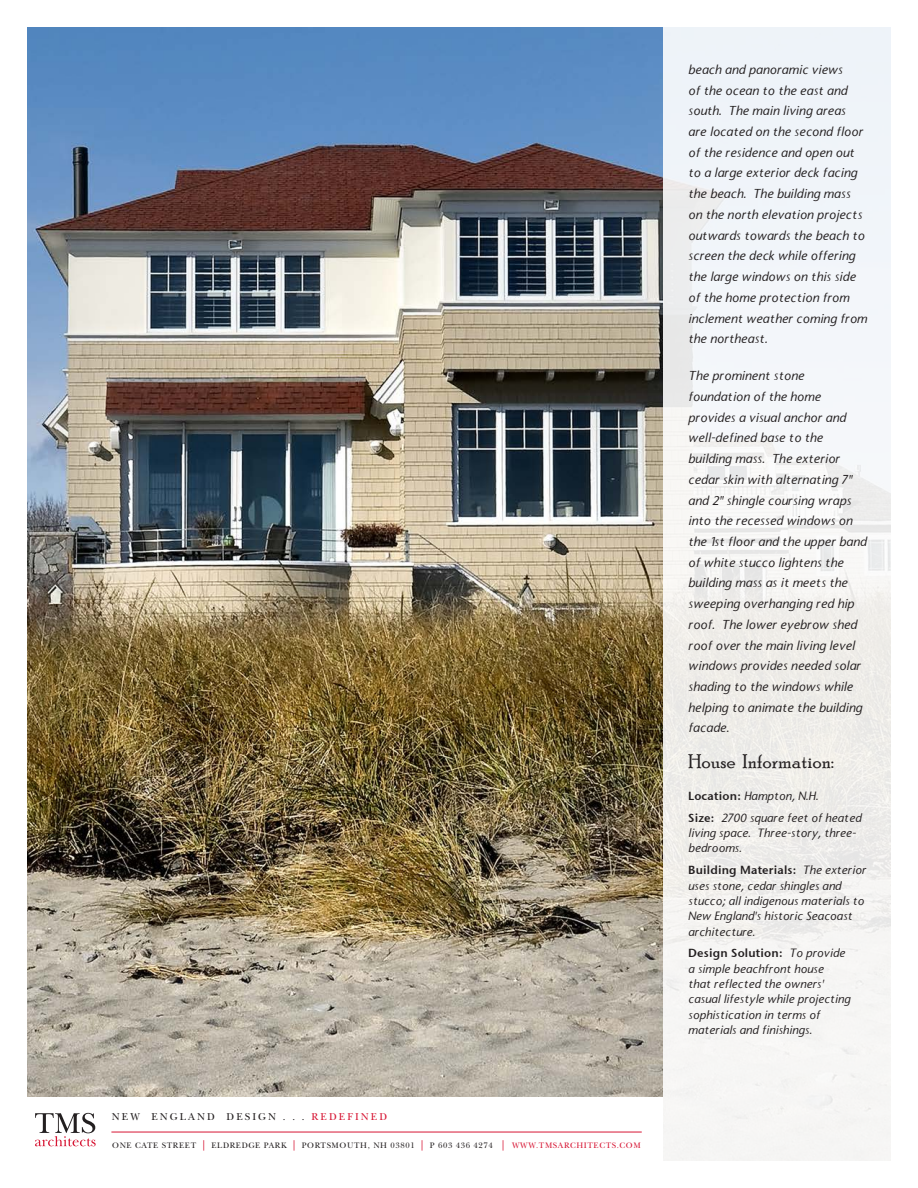
<style>
.page{position:relative;width:918px;height:1188px;background:#fff}
.page>*{position:absolute;margin:0;border:0;box-sizing:border-box;transform-origin:0 0}
.t1{font:19.8px "Poor Richard";letter-spacing:.01em;color:#231f20}
.t2{font:italic 12.6px/20.7px "Stone Sans";letter-spacing:.015em;color:#231f20}
.t3{font:italic 11.7px/15.3px "Stone Sans";letter-spacing:.015em;color:#231f20}
.t4{font:10.35px "New Baskerville";letter-spacing:.2em;color:#231f20}
.t5{font:8.4px "New Baskerville";letter-spacing:.075em;color:#231f20}
.s1{color:#d71634}
.s2{font-size:10.35px;color:#d71634}
.s3{font-family:"Stone Sans Sem ITCTT Semi";font-style:normal}
</style>
<div class="page">
<img style="left:27px;top:27px;width:636px;height:1070px">
<div style="left:663px;top:27px;width:228px;height:1134px;background:linear-gradient(to right,#f2f2f1,#f2f3f4)"></div>
<hr style="left:111px;top:1132px;width:531px;height:1px;background:#d71634">
<svg style="left:35px;top:1113px;width:61px;height:33px"></svg>
<p class="t4" style="left:112px;top:1110px;width:277px">NEW ENGLAND DESIGN . . . <span class="s1">REDEFINED</span></p>
<p class="t5" style="left:112px;top:1140px;width:530px">ONE CATE STREET <span class="s2">|</span> ELDREDGE PARK <span class="s2">|</span> PORTSMOUTH, NH 03801 <span class="s2">|</span> P 603 436 4274 <span class="s2">|</span> <span class="s1">WWW.TMSARCHITECTS.COM</span></p>
<p class="t2" style="left:688px;top:60px;width:180px">beach and panoramic views<br>of the ocean to the east and south. The main living areas<br>are located on the second floor of the residence and open out to a large exterior deck facing the beach. The building mass on the north elevation projects outwards towards the beach to screen the deck while offering the large windows on this side of the home protection from inclement weather coming from the northeast.</p>
<p class="t2" style="left:688px;top:366px;width:180px">The prominent stone foundation of the home provides a visual anchor and well-defined base to the building mass. The exterior cedar skin with alternating 7" and 2" shingle coursing wraps into the recessed windows on the 1st floor and the upper band of white stucco lightens the building mass as it meets the sweeping overhanging red hip roof. The lower eyebrow shed roof over the main living level windows provides needed solar shading to the windows while helping to animate the building facade.</p>
<p class="t1" style="left:688px;top:750px;width:147px">House Information:</p>
<p class="t3" style="left:688px;top:789px;width:131px"><span class="s3">Location:</span> Hampton, N.H.</p>
<p class="t3" style="left:688px;top:811px;width:175px"><span class="s3">Size:</span> 2700 square feet of heated living space. Three-story, three&shy;bedrooms.</p>
<p class="t3" style="left:688px;top:863px;width:179px"><span class="s3">Building Materials:</span> The exterior uses stone, cedar shingles and stucco; all indigenous materials to<br>New England's historic Seacoast architecture.</p>
<p class="t3" style="left:688px;top:946px;width:164px"><span class="s3">Design Solution:</span> To provide a simple beachfront house<br>that reflected the owners' casual lifestyle while projecting sophistication in terms of materials and finishings.</p>
</div>
